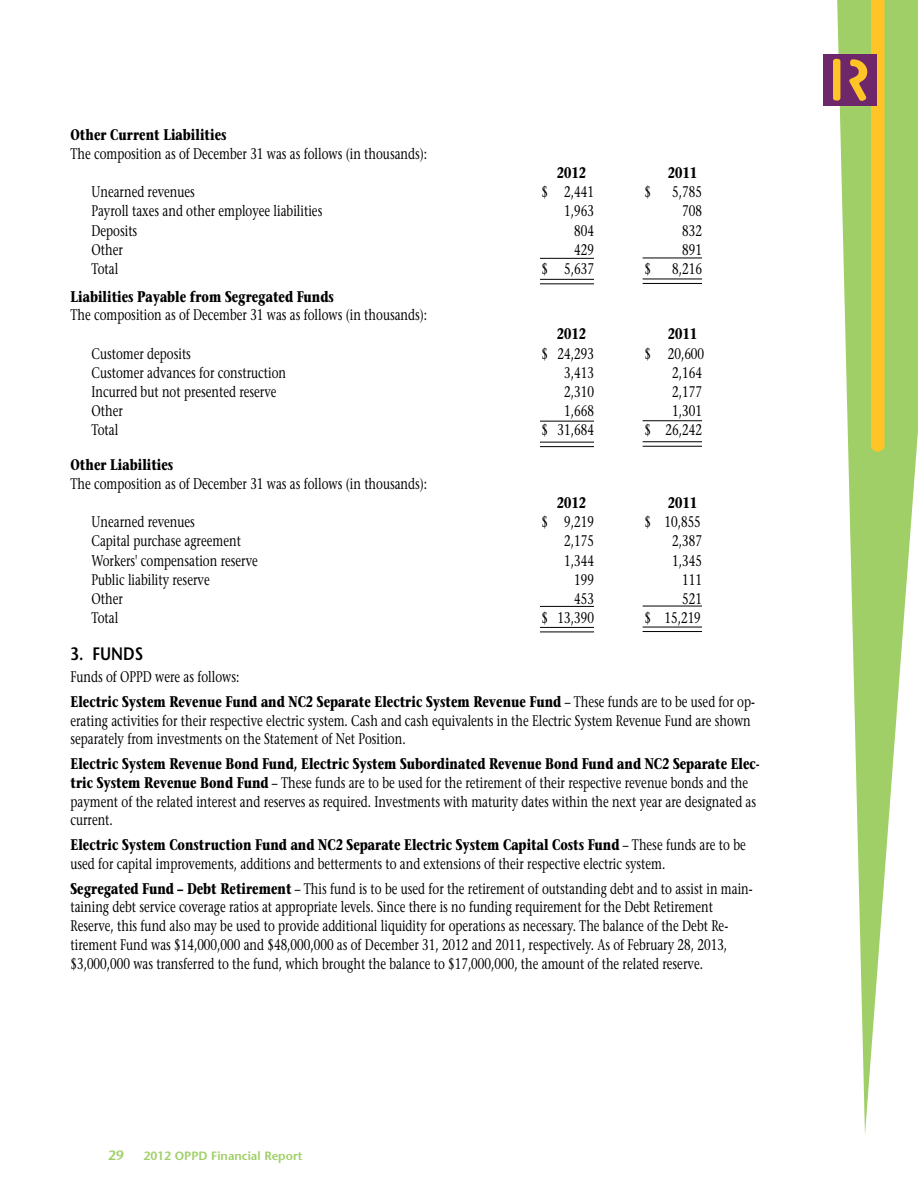
<style>
.page{position:relative;width:918px;height:1188px;background:#fff}
.page>*{position:absolute;margin:0;border:0;box-sizing:border-box;transform-origin:0 0}
.t1{font:600 18px "Stone Sans Std";color:#000;scale:.85 1}
.t2{font:500 15.3px/18.8px "Stone Serif Std";color:#000;scale:.75 1}
.t3{font:700 15.3px/24.8px "Stone Serif Std";color:#000;scale:.75 1}
.t4{font:600 13.5px "Stone Sans Std";color:#a0cf67}
.t5{font:600 12px "Stone Sans Std";color:#a0cf67}
.s1{font-weight:500}
.s2{font-weight:700}
</style>
<div class="page">
<svg style="left:848px;top:0;width:70px;height:1134px;fill:#a0cf67"></svg>
<div style="left:823px;top:54px;width:54px;height:52px;background:#6d276a"></div>
<svg style="left:833px;top:0;width:51px;height:452px"></svg>
<hr style="left:540px;top:258px;width:54px;height:1px;background:#000">
<hr style="left:643px;top:258px;width:59px;height:1px;background:#000">
<hr style="left:540px;top:279px;width:54px;height:1px;background:#000">
<hr style="left:643px;top:279px;width:59px;height:1px;background:#000">
<hr style="left:540px;top:283px;width:54px;height:1px;background:#000">
<hr style="left:643px;top:283px;width:59px;height:1px;background:#000">
<hr style="left:540px;top:421px;width:54px;height:1px;background:#000">
<hr style="left:643px;top:420px;width:59px;height:1px;background:#000">
<hr style="left:540px;top:442px;width:54px;height:1px;background:#000">
<hr style="left:643px;top:441px;width:59px;height:1px;background:#000">
<hr style="left:540px;top:446px;width:54px;height:1px;background:#000">
<hr style="left:643px;top:446px;width:59px;height:1px;background:#000">
<hr style="left:540px;top:606px;width:54px;height:1px;background:#000">
<hr style="left:643px;top:606px;width:59px;height:1px;background:#000">
<hr style="left:540px;top:627px;width:54px;height:1px;background:#000">
<hr style="left:643px;top:627px;width:59px;height:1px;background:#000">
<hr style="left:540px;top:632px;width:54px;height:1px;background:#000">
<hr style="left:643px;top:631px;width:59px;height:1px;background:#000">
<p class="t3" style="left:70px;top:122px;width:209px">Other Current Liabilities</p>
<p class="t2" style="left:70px;top:144px;width:477px">The composition as of December 31 was as follows (in thousands):</p>
<p class="t3" style="left:557px;top:160px;width:40px">2012</p>
<p class="t3" style="left:668px;top:160px;width:40px">2011</p>
<p class="t2" style="left:91px;top:183px;width:139px">Unearned revenues</p>
<p class="t2" style="left:541px;top:183px;width:72px">$ 2,441</p>
<p class="t2" style="left:644px;top:183px;width:10px">$</p>
<p class="t2" style="left:672px;top:183px;width:41px">5,785</p>
<p class="t2" style="left:91px;top:202px;width:309px">Payroll taxes and other employee liabilities</p>
<p class="t2" style="left:564px;top:202px;width:41px">1,963</p>
<p class="t2" style="left:682px;top:202px;width:28px">708</p>
<p class="t2" style="left:91px;top:221px;width:63px">Deposits</p>
<p class="t2" style="left:574px;top:221px;width:28px">804</p>
<p class="t2" style="left:682px;top:221px;width:28px">832</p>
<p class="t2" style="left:91px;top:240px;width:43px">Other</p>
<p class="t2" style="left:574px;top:240px;width:28px">429</p>
<p class="t2" style="left:682px;top:240px;width:28px">891</p>
<p class="t2" style="left:91px;top:259px;width:37px">Total</p>
<p class="t2" style="left:541px;top:259px;width:72px">$ 5,637</p>
<p class="t2" style="left:644px;top:259px;width:10px">$</p>
<p class="t2" style="left:672px;top:259px;width:41px">8,216</p>
<p class="t3" style="left:71px;top:284px;width:353px">Liabilities Payable from Segregated Funds</p>
<p class="t2" style="left:71px;top:306px;width:477px">The composition as of December 31 was as follows (in thousands):</p>
<p class="t3" style="left:557px;top:322px;width:40px">2012</p>
<p class="t3" style="left:668px;top:322px;width:40px">2011</p>
<p class="t2" style="left:92px;top:344px;width:134px">Customer deposits</p>
<p class="t2" style="left:542px;top:344px;width:72px">$ 24,293</p>
<p class="t2" style="left:644px;top:344px;width:81px">$ 20,600</p>
<p class="t2" style="left:92px;top:363px;width:261px">Customer advances for construction</p>
<p class="t2" style="left:564px;top:363px;width:41px">3,413</p>
<p class="t2" style="left:672px;top:363px;width:41px">2,164</p>
<p class="t2" style="left:92px;top:382px;width:248px">Incurred but not presented reserve</p>
<p class="t2" style="left:564px;top:382px;width:41px">2,310</p>
<p class="t2" style="left:672px;top:382px;width:41px">2,177</p>
<p class="t2" style="left:92px;top:401px;width:43px">Other</p>
<p class="t2" style="left:564px;top:401px;width:41px">1,668</p>
<p class="t2" style="left:672px;top:401px;width:41px">1,301</p>
<p class="t2" style="left:92px;top:420px;width:37px">Total</p>
<p class="t2" style="left:542px;top:420px;width:72px">$ 31,684</p>
<p class="t2" style="left:644px;top:420px;width:78px">$ 26,242</p>
<p class="t3" style="left:71px;top:452px;width:139px">Other Liabilities</p>
<p class="t2" style="left:71px;top:474px;width:477px">The composition as of December 31 was as follows (in thousands):</p>
<p class="t3" style="left:557px;top:490px;width:40px">2012</p>
<p class="t3" style="left:668px;top:490px;width:40px">2011</p>
<p class="t2" style="left:92px;top:513px;width:139px">Unearned revenues</p>
<p class="t2" style="left:542px;top:513px;width:72px">$ 9,219</p>
<p class="t2" style="left:644px;top:513px;width:77px">$ 10,855</p>
<p class="t2" style="left:92px;top:532px;width:201px">Capital purchase agreement</p>
<p class="t2" style="left:564px;top:532px;width:41px">2,175</p>
<p class="t2" style="left:672px;top:532px;width:41px">2,387</p>
<p class="t2" style="left:92px;top:551px;width:223px">Workers' compensation reserve</p>
<p class="t2" style="left:564px;top:551px;width:41px">1,344</p>
<p class="t2" style="left:672px;top:551px;width:41px">1,345</p>
<p class="t2" style="left:92px;top:570px;width:159px">Public liability reserve</p>
<p class="t2" style="left:574px;top:570px;width:28px">199</p>
<p class="t2" style="left:682px;top:570px;width:28px">111</p>
<p class="t2" style="left:92px;top:589px;width:43px">Other</p>
<p class="t2" style="left:574px;top:589px;width:28px">453</p>
<p class="t2" style="left:682px;top:589px;width:28px">521</p>
<p class="t2" style="left:92px;top:608px;width:37px">Total</p>
<p class="t2" style="left:542px;top:608px;width:72px">$ 13,390</p>
<p class="t2" style="left:644px;top:608px;width:77px">$ 15,219</p>
<p class="t1" style="left:70px;top:643px;width:87px">3. FUNDS</p>
<p class="t3" style="left:70px;top:664px;width:914px"><span class="s1">Funds of OPPD were as follows:<br></span>Electric System Revenue Fund and NC2 Separate Electric System Revenue Fund <span class="s1">– These funds are to be used for op-</span></p>
<p class="t2" style="left:70px;top:711px;width:909px">erating activities for their respective electric system. Cash and cash equivalents in the Electric System Revenue Fund are shown separately from investments on the Statement of Net Position.</p>
<p class="t2" style="left:70px;top:755px;width:921px"><span class="s2">Electric System Revenue Bond Fund, Electric System Subordinated Revenue Bond Fund and NC2 Separate Elec&shy;tric System Revenue Bond Fund</span> – These funds are to be used for the retirement of their respective revenue bonds and the payment of the related interest and reserves as required. Investments with maturity dates within the next year are designated as current.</p>
<p class="t2" style="left:70px;top:836px;width:902px"><span class="s2">Electric System Construction Fund and NC2 Separate Electric System Capital Costs Fund</span> – These funds are to be used for capital improvements, additions and betterments to and extensions of their respective electric system.</p>
<p class="t2" style="left:70px;top:879px;width:911px"><span class="s2">Segregated Fund – Debt Retirement</span> – This fund is to be used for the retirement of outstanding debt and to assist in main&shy;taining debt service coverage ratios at appropriate levels. Since there is no funding requirement for the Debt Retirement Reserve, this fund also may be used to provide additional liquidity for operations as necessary. The balance of the Debt Re&shy;tirement Fund was $14,000,000 and $48,000,000 as of December 31, 2012 and 2011, respectively. As of February 28, 2013, $3,000,000 was transferred to the fund, which brought the balance to $17,000,000, the amount of the related reserve.</p>
<p class="t4" style="left:108px;top:1147px;width:17px">29</p>
<p class="t5" style="left:143px;top:1149px;width:161px">2012 OPPD Financial Report</p>
</div>
